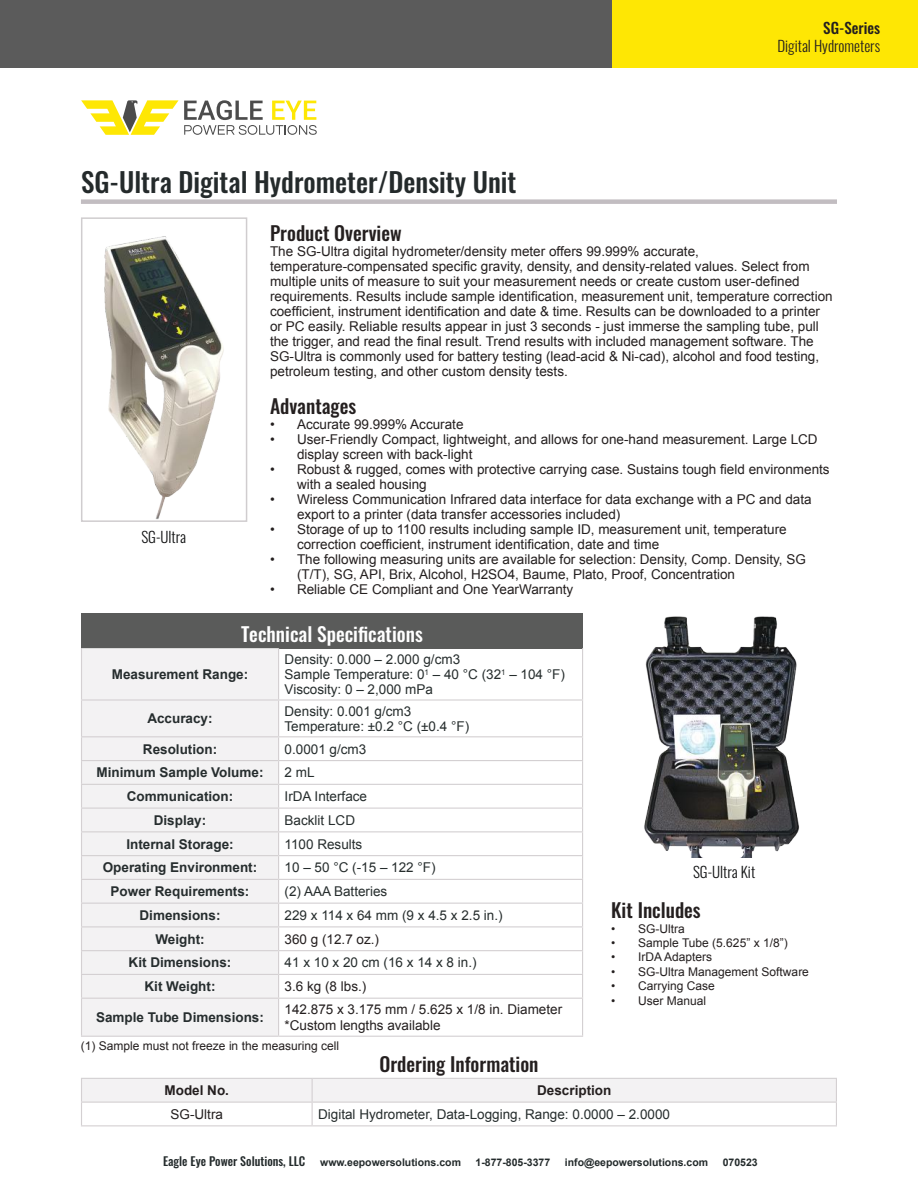
<style>
.page{position:relative;width:918px;height:1188px;background:#fff}
.page>*{position:absolute;margin:0;border:0;box-sizing:border-box;transform-origin:0 0}
.t1{font:500 27px "Oswald";color:#242a2b}
.t2{font:500 19.5px "Oswald";color:#241f1f}
.t3{font:500 19.5px "Oswald";color:#fff}
.t4{font:300 15px "Oswald";color:#111213}
.t5{font:300 15px "Oswald";color:#241f1f}
.t6{font:500 15px "Oswald";color:#241f1f}
.t7{font:13.5px/15px "Arial";color:#241f1f}
.t8{font:13.5px/15px "Arial";color:#262d2d}
.t9{font:700 13.5px "Arial";color:#262d2e}
.t10{font:700 13.5px "Arial";color:#241f1f}
.t11{font:12px "Arial";color:#241f1f}
.t12{font:500 12px "Oswald";color:#232a2b}
.t13{font:700 10.5px "Arial";color:#232a2b}
.s1{font-family:"Arial";font-weight:700;font-size:10.5px}
</style>
<div class="page">
<div style="left:81px;top:199px;width:756px;height:5px;background:#c2bdc1"></div>
<img style="left:104px;top:236px;width:120px;height:283px">
<div style="left:81px;top:217px;width:166px;height:305px;border:2px solid #d0cdcf"></div>
<svg style="left:81px;top:1078px;width:756px;height:47px"></svg>
<hr style="left:81px;top:1125px;width:231px;height:1px;background:#d4d0d2">
<hr style="left:312px;top:1125px;width:525px;height:1px;background:#d4d0d2">
<div style="left:82px;top:613px;width:501px;height:35px;background:#5a5b5a"></div>
<div style="left:82px;top:648px;width:196px;height:388px;background:#f3f2f3"></div>
<hr style="left:81px;top:701px;width:1px;height:35px;background:#d4d0d2">
<hr style="left:278px;top:701px;width:1px;height:35px;background:#d4d0d2">
<hr style="left:582px;top:701px;width:1px;height:35px;background:#d4d0d2">
<hr style="left:81px;top:736px;width:198px;height:1px;background:#d4d0d2">
<hr style="left:279px;top:736px;width:304px;height:1px;background:#d4d0d2">
<hr style="left:279px;top:760px;width:304px;height:1px;background:#d4d0d2">
<hr style="left:279px;top:784px;width:304px;height:1px;background:#d4d0d2">
<hr style="left:279px;top:808px;width:304px;height:1px;background:#d4d0d2">
<hr style="left:279px;top:831px;width:304px;height:1px;background:#d4d0d2">
<hr style="left:279px;top:855px;width:304px;height:1px;background:#d4d0d2">
<hr style="left:279px;top:879px;width:304px;height:1px;background:#d4d0d2">
<hr style="left:279px;top:903px;width:304px;height:1px;background:#d4d0d2">
<hr style="left:279px;top:926px;width:304px;height:1px;background:#d4d0d2">
<hr style="left:81px;top:999px;width:1px;height:37px;background:#d4d0d2">
<hr style="left:278px;top:999px;width:1px;height:37px;background:#d4d0d2">
<hr style="left:582px;top:999px;width:1px;height:37px;background:#d4d0d2">
<hr style="left:81px;top:1036px;width:198px;height:1px;background:#d4d0d2">
<hr style="left:279px;top:1036px;width:304px;height:1px;background:#d4d0d2">
<hr style="left:279px;top:950px;width:304px;height:1px;background:#d4d0d2">
<hr style="left:279px;top:974px;width:304px;height:1px;background:#d4d0d2">
<svg style="left:81px;top:737px;width:198px;height:261px"></svg>
<svg style="left:582px;top:737px;width:1px;height:261px"></svg>
<hr style="left:81px;top:998px;width:198px;height:1px;background:#d4d0d2">
<hr style="left:279px;top:998px;width:304px;height:1px;background:#d4d0d2">
<hr style="left:81px;top:648px;width:1px;height:51px;background:#d4d0d2">
<hr style="left:278px;top:648px;width:1px;height:51px;background:#d4d0d2">
<hr style="left:582px;top:648px;width:1px;height:51px;background:#d4d0d2">
<hr style="left:81px;top:699px;width:198px;height:2px;background:#d4d0d2">
<hr style="left:279px;top:699px;width:304px;height:2px;background:#d4d0d2">
<img style="left:644px;top:616px;width:155px;height:241px">
<div style="left:0;top:0;width:613px;height:67px;background:#5b5b5b"></div>
<div style="left:613px;top:0;width:305px;height:67px;background:#fee704"></div>
<svg style="left:81px;top:100px;width:236px;height:35px"></svg>
<h1 class="t1" style="left:81px;top:168px;width:437px">SG-Ultra Digital Hydrometer/Density Unit</h1>
<p class="t6" style="left:823px;top:20px;width:58px">SG-Series</p>
<p class="t5" style="left:777px;top:32px;width:104px">Digital Hydrometers</p>
<p class="t4" style="left:141px;top:523px;width:46px">SG-Ultra</p>
<h2 class="t2" style="left:270px;top:223px;width:133px">Product Overview</h2>
<p class="t7" style="left:270px;top:244px;width:564px">The SG-Ultra digital hydrometer/density meter offers 99.999% accurate, temperature-compensated specific gravity, density, and density-related values. Select from multiple units of measure to suit your measurement needs or create custom user-defined requirements. Results include sample identification, measurement unit, temperature correction coefficient, instrument identification and date &amp; time. Results can be downloaded to a printer or PC easily. Reliable results appear in just 3 seconds - just immerse the sampling tube, pull the trigger, and read the final result. Trend results with included management software. The SG-Ultra is commonly used for battery testing (lead-acid &amp; Ni-cad), alcohol and food testing, petroleum testing, and other custom density tests.</p>
<h2 class="t2" style="left:270px;top:396px;width:88px">Advantages</h2>
<p class="t7" style="left:270px;top:417px;width:195px">• Accurate 99.999% Accurate</p>
<p class="t7" style="left:297px;top:432px;width:522px;text-indent:-27px">• User-Friendly Compact, lightweight, and allows for one-hand measurement. Large LCD display screen with back-light</p>
<p class="t7" style="left:297px;top:462px;width:534px;text-indent:-27px">• Robust &amp; rugged, comes with protective carrying case. Sustains tough field environments with a sealed housing</p>
<p class="t7" style="left:297px;top:492px;width:516px;text-indent:-27px">• Wireless Communication Infrared data interface for data exchange with a PC and data export to a printer (data transfer accessories included)</p>
<p class="t7" style="left:297px;top:522px;width:491px;text-indent:-27px">• Storage of up to 1100 results including sample ID, measurement unit, temperature correction coefficient, instrument identification, date and time</p>
<p class="t7" style="left:297px;top:552px;width:510px;text-indent:-27px">• The following measuring units are available for selection: Density, Comp. Density, SG (T/T), SG, API, Brix, Alcohol, H2SO4, Baume, Plato, Proof, Concentration</p>
<p class="t7" style="left:270px;top:582px;width:305px">• Reliable CE Compliant and One YearWarranty</p>
<h2 class="t3" style="left:241px;top:624px;width:183px">Technical Specifications</h2>
<p class="t9" style="left:112px;top:665px;width:138px">Measurement Range:</p>
<p class="t8" style="left:285px;top:652px;width:282px">Density: 0.000 – 2.000 g/cm3<br>Sample Temperature: 0<sup>1</sup> – 40 °C (32<sup>1</sup> – 104 °F)<br>Viscosity: 0 – 2,000 mPa</p>
<p class="t9" style="left:147px;top:710px;width:67px">Accuracy:</p>
<p class="t8" style="left:285px;top:704px;width:186px">Density: 0.001 g/cm3<br>Temperature: ±0.2 °C (±0.4 °F)</p>
<p class="t9" style="left:143px;top:740px;width:76px">Resolution:</p>
<p class="t8" style="left:285px;top:742px;width:83px">0.0001 g/cm3</p>
<p class="t9" style="left:97px;top:764px;width:169px">Minimum Sample Volume:</p>
<p class="t8" style="left:285px;top:765px;width:32px">2 mL</p>
<p class="t9" style="left:127px;top:787px;width:108px">Communication:</p>
<p class="t8" style="left:285px;top:789px;width:84px">IrDA Interface</p>
<p class="t9" style="left:154px;top:811px;width:54px">Display:</p>
<p class="t8" style="left:285px;top:813px;width:72px">Backlit LCD</p>
<p class="t9" style="left:126px;top:835px;width:109px">Internal Storage:</p>
<p class="t8" style="left:285px;top:837px;width:79px">1100 Results</p>
<p class="t9" style="left:103px;top:859px;width:156px">Operating Environment:</p>
<p class="t8" style="left:285px;top:860px;width:153px">10 – 50 °C (-15 – 122 °F)</p>
<p class="t9" style="left:111px;top:883px;width:140px">Power Requirements:</p>
<p class="t8" style="left:285px;top:884px;width:104px">(2) AAA Batteries</p>
<p class="t9" style="left:140px;top:906px;width:83px">Dimensions:</p>
<p class="t8" style="left:285px;top:908px;width:220px">229 x 114 x 64 mm (9 x 4.5 x 2.5 in.)</p>
<p class="t9" style="left:155px;top:930px;width:51px">Weight:</p>
<p class="t7" style="left:285px;top:932px;width:96px">360 g (12.7 oz.)</p>
<p class="t9" style="left:129px;top:954px;width:104px">Kit Dimensions:</p>
<p class="t8" style="left:285px;top:955px;width:194px">41 x 10 x 20 cm (16 x 14 x 8 in.)</p>
<p class="t9" style="left:145px;top:978px;width:72px">Kit Weight:</p>
<p class="t7" style="left:285px;top:979px;width:83px">3.6 kg (8 lbs.)</p>
<p class="t9" style="left:96px;top:1008px;width:169px">Sample Tube Dimensions:</p>
<p class="t7" style="left:285px;top:1001px;width:279px;line-height:16.2px">142.875 x 3.175 mm / 5.625 x 1/8 in. Diameter *Custom lengths available</p>
<p class="t11" style="left:81px;top:1038px;width:260px">(1) Sample must not freeze in the measuring cell</p>
<h2 class="t2" style="left:379px;top:1054px;width:161px">Ordering Information</h2>
<p class="t4" style="left:693px;top:859px;width:64px">SG-Ultra Kit</p>
<h2 class="t2" style="left:611px;top:900px;width:91px">Kit Includes</h2>
<p class="t11" style="left:611px;top:921px;width:75px">• SG-Ultra</p>
<p class="t11" style="left:611px;top:935px;width:178px">• Sample Tube (5.625” x 1/8”)</p>
<p class="t11" style="left:611px;top:949px;width:103px">• IrDA Adapters</p>
<p class="t11" style="left:611px;top:964px;width:199px">• SG-Ultra Management Software</p>
<p class="t11" style="left:611px;top:978px;width:105px">• Carrying Case</p>
<p class="t11" style="left:611px;top:993px;width:97px">• User Manual</p>
<p class="t10" style="left:165px;top:1082px;width:66px">Model No.</p>
<p class="t10" style="left:537px;top:1082px;width:76px">Description</p>
<p class="t7" style="left:171px;top:1107px;width:54px">SG-Ultra</p>
<p class="t8" style="left:318px;top:1107px;width:353px">Digital Hydrometer, Data-Logging, Range: 0.0000 – 2.0000</p>
<p class="t12" style="left:163px;top:1155px;width:299px">Eagle Eye Power Solutions, LLC <span class="s1">www.eepowersolutions.com</span></p>
<p class="t13" style="left:476px;top:1155px;width:76px">1-877-805-3377</p>
<p class="t13" style="left:565px;top:1155px;width:145px">info@eepowersolutions.com</p>
<p class="t13" style="left:723px;top:1155px;width:37px">070523</p>
</div>
